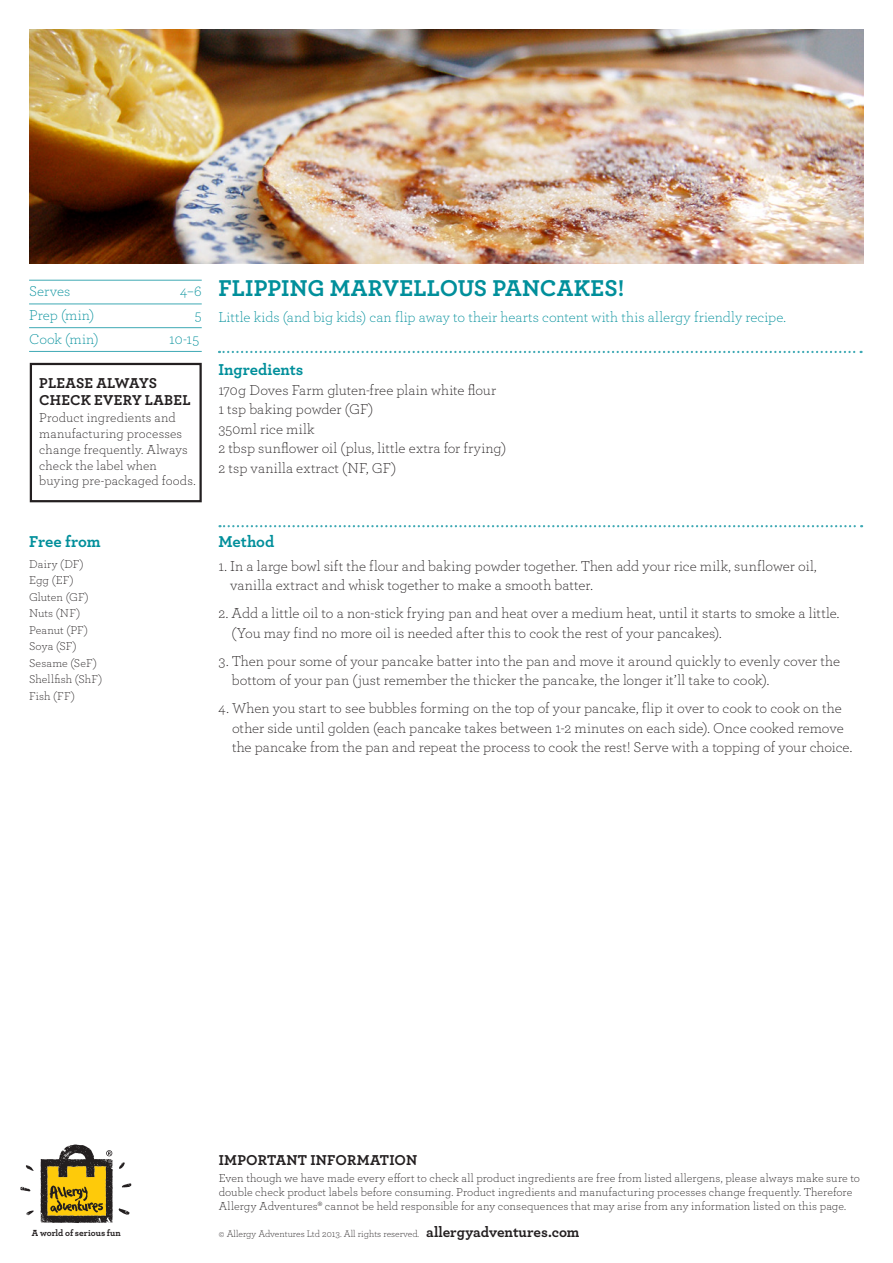
<style>
.page{position:relative;width:893px;height:1263px;background:#fff}
.page>*{position:absolute;margin:0;border:0;box-sizing:border-box;transform-origin:0 0}
.Recipe_heading{font:700 24px "Archer";letter-spacing:.005em;color:#008f9b}
.Sub_Headings{font:700 16.5px "Archer";color:#008f9b}
.Ingredients{font:300 15px/19.5px "Archer";letter-spacing:-.005em;color:#231f20}
.Recipe_heading-2{font:300 15px "Archer";color:#008f9b}
.t1{font:700 15px/16.5px "Archer";letter-spacing:.01em;color:#231f20}
.Ingredients-2{font:300 15px "Archer";letter-spacing:.005em;color:#008f9b}
.t2{font:300 13.5px/15.8px "Archer";letter-spacing:.01em;color:#231f20}
.Ingredients-3{font:300 12px/14.2px "Archer";letter-spacing:.005em;color:#231f20}
.t3{font:300 9.75px "Archer";color:#231f20}
.t4{font:700 9.3px "Archer";color:#231f20}
.s1{font-weight:700;font-size:15px}
</style>
<div class="page">
<hr style="left:29px;top:280px;width:173px;height:1px;background:#3ea9b4">
<svg style="left:219px;top:351px;width:643px;height:2px"></svg>
<hr style="left:29px;top:304px;width:173px;height:1px;background:#3ea9b4">
<hr style="left:29px;top:327px;width:173px;height:1px;background:#3ea9b4">
<hr style="left:29px;top:351px;width:173px;height:1px;background:#3ea9b4">
<svg style="left:119px;top:1162px;width:6px;height:7px"></svg>
<svg style="left:122px;top:1183px;width:9px;height:5px"></svg>
<svg style="left:119px;top:1208px;width:11px;height:7px"></svg>
<svg style="left:20px;top:1186px;width:10px;height:5px"></svg>
<svg style="left:26px;top:1210px;width:8px;height:5px"></svg>
<svg style="left:26px;top:1165px;width:8px;height:6px"></svg>
<svg style="left:40px;top:1144px;width:73px;height:79px;background:#9c863e"></svg>
<div style="left:30px;top:363px;width:172px;height:139px;border:2px solid #231f20"></div>
<svg style="left:220px;top:525px;width:642px;height:2px"></svg>
<img style="left:30px;top:30px;width:833px;height:234px">
<p class="Ingredients-2" style="left:29px;top:281px;width:43px">Serves</p>
<p class="Ingredients-2" style="left:180px;top:281px;width:23px">4–6</p>
<p class="Ingredients-2" style="left:29px;top:305px;width:67px">Prep (min)</p>
<p class="Ingredients-2" style="left:195px;top:305px;width:8px">5</p>
<p class="Ingredients-2" style="left:29px;top:329px;width:71px">Cook (min)</p>
<p class="Ingredients-2" style="left:169px;top:329px;width:31px">10-15</p>
<p class="t1" style="left:39px;top:374px;width:153px">PLEASE ALWAYS<br>CHECK EVERY LABEL</p>
<p class="t2" style="left:39px;top:410px;width:158px">Product ingredients and manufacturing processes change frequently. Always check the label when buying pre-packaged foods.</p>
<p class="Recipe_heading" style="left:218px;top:269px;width:407px">FLIPPING MARVELLOUS PANCAKES!</p>
<p class="Recipe_heading-2" style="left:218px;top:307px;width:569px">Little kids (and big kids) can flip away to their hearts content with this allergy friendly recipe.</p>
<p class="Sub_Headings" style="left:218px;top:356px;width:87px">Ingredients</p>
<p class="Ingredients" style="left:218px;top:379px;width:279px">170g Doves Farm gluten-free plain white flour</p>
<p class="Ingredients" style="left:218px;top:399px;width:156px">1 tsp baking powder (GF)</p>
<p class="Ingredients" style="left:218px;top:418px;width:289px">350ml rice milk<br>2 tbsp sunflower oil (plus, little extra for frying)</p>
<p class="Ingredients" style="left:218px;top:457px;width:179px">2 tsp vanilla extract (NF, GF)</p>
<p class="Sub_Headings" style="left:29px;top:528px;width:73px">Free from</p>
<p class="Ingredients-3" style="left:29px;top:556px;width:56px">Dairy (DF)</p>
<p class="Ingredients-3" style="left:29px;top:572px;width:46px">Egg (EF)</p>
<p class="Ingredients-3" style="left:29px;top:589px;width:61px">Gluten (GF)</p>
<p class="Ingredients-3" style="left:29px;top:605px;width:53px">Nuts (NF)</p>
<p class="Ingredients-3" style="left:29px;top:622px;width:61px">Peanut (PF)</p>
<p class="Ingredients-3" style="left:29px;top:637px;width:69px;line-height:16.5px">Soya (SF)<br>Sesame (SeF)</p>
<p class="Ingredients-3" style="left:29px;top:671px;width:75px">Shellfish (ShF)</p>
<p class="Ingredients-3" style="left:29px;top:688px;width:47px">Fish (FF)</p>
<p class="Sub_Headings" style="left:218px;top:528px;width:57px">Method</p>
<p class="Ingredients" style="left:230px;top:555px;width:588px;text-indent:-12px">1. In a large bowl sift the flour and baking powder together. Then add your rice milk, sunflower oil, vanilla extract and whisk together to make a smooth batter.</p>
<p class="Ingredients" style="left:232px;top:603px;width:609px;text-indent:-13px">2. Add a little oil to a non-stick frying pan and heat over a medium heat, until it starts to smoke a little. (You may find no more oil is needed after this to cook the rest of your pancakes).</p>
<p class="Ingredients" style="left:232px;top:650px;width:610px;text-indent:-13px">3. Then pour some of your pancake batter into the pan and move it around quickly to evenly cover the bottom of your pan (just remember the thicker the pancake, the longer it’ll take to cook).</p>
<p class="Ingredients" style="left:232px;top:698px;width:622px;text-indent:-14px">4. When you start to see bubbles forming on the top of your pancake, flip it over to cook to cook on the other side until golden (each pancake takes between 1-2 minutes on each side). Once cooked remove the pancake from the pan and repeat the process to cook the rest! Serve with a topping of your choice.</p>
<p class="t1" style="left:219px;top:1151px;width:200px">IMPORTANT INFORMATION</p>
<p class="Ingredients-3" style="left:219px;top:1170px;width:643px">Even though we have made every effort to check all product ingredients are free from listed allergens, please always make sure to double check product labels before consuming. Product ingredients and manufacturing processes change frequently. Therefore<br>Allergy Adventures® cannot be held responsible for any consequences that may arise from any information listed on this page.</p>
<p class="t4" style="left:32px;top:1226px;width:90px">A world of serious fun</p>
<p class="t3" style="left:219px;top:1227px;width:362px">© Allergy Adventures Ltd 2013. All rights reserved. <span class="s1">allergyadventures.com</span></p>
</div>
